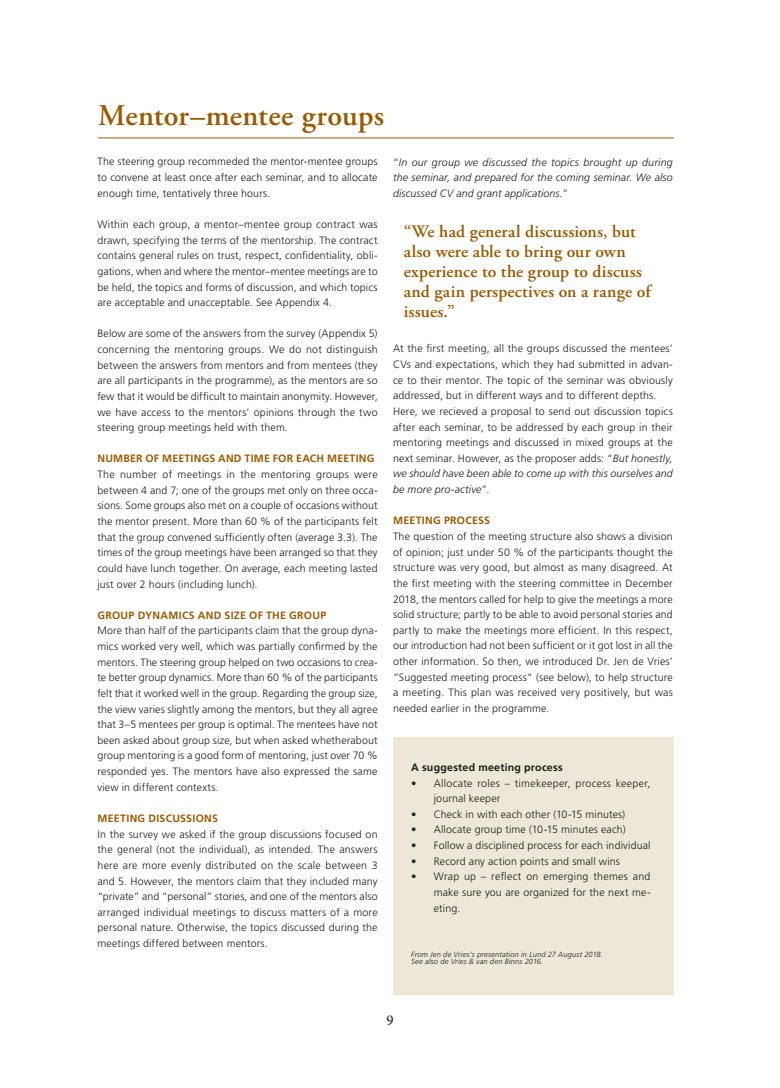
<style>
.page{position:relative;width:780px;height:1088px;background:#fff}
.page>*{position:absolute;margin:0;border:0;box-sizing:border-box;transform-origin:0 0}
.t1{font:600 30px "Adobe Garamond Pro";letter-spacing:.01em;color:#9b5b02}
.t2{font:600 17.5px/20px "Adobe Garamond Pro";letter-spacing:.01em;color:#9b5b02}
.t3{font:15px "Minion Pro";color:#1d1d1b}
.t4{font:300 10.62px/15.6px "Frutiger LT Std";letter-spacing:.015em;color:#1d1d1b;text-align:justify}
.t5{font:italic 300 10.62px/15.6px "Frutiger LT Std";letter-spacing:.01em;color:#1d1d1b;text-align:justify}
.t6{font:700 10.62px "Frutiger LT Std";letter-spacing:.02em;color:#9b5b02}
.t7{font:700 10.62px "Frutiger LT Std";letter-spacing:.02em;color:#1d1d1b}
.t8{font:italic 300 7.5px/7.5px "Frutiger LT Std";letter-spacing:.025em;color:#1d1d1b}
.s1{font-style:normal}
.s2{font-style:italic}
</style>
<div class="page">
<hr style="left:98px;top:137px;width:575px;height:1px;background:#9b5b02">
<div style="left:393px;top:737px;width:280px;height:258px;background:#ece7d7"></div>
<h1 class="t1" style="left:98px;top:99px;width:288px">Mentor–mentee groups</h1>
<p class="t4" style="left:97px;top:154px;width:281px">The steering group recommeded the mentor-mentee groups to convene at least once after each seminar, and to allocate enough time, tentatively three hours.</p>
<p class="t4" style="left:97px;top:217px;width:282px">Within each group, a mentor–mentee group contract was drawn, specifying the terms of the mentorship. The contract contains general rules on trust, respect, confidentiality, obli&shy;gations, when and where the mentor–mentee meetings are to be held, the topics and forms of discussion, and which topics are acceptable and unacceptable. See Appendix 4.</p>
<p class="t4" style="left:97px;top:326px;width:282px">Below are some of the answers from the survey (Appendix 5) concerning the mentoring groups. We do not distinguish between the answers from mentors and from mentees (they are all participants in the programme), as the mentors are so few that it would be difficult to maintain anonymity. However, we have access to the mentors’ opinions through the two steering group meetings held with them.</p>
<p class="t6" style="left:97px;top:452px;width:278px">NUMBER OF MEETINGS AND TIME FOR EACH MEETING</p>
<p class="t4" style="left:97px;top:467px;width:282px">The number of meetings in the mentoring groups were between 4 and 7; one of the groups met only on three occa&shy;sions. Some groups also met on a couple of occasions without the mentor present. More than 60 % of the participants felt that the group convened sufficiently often (average 3.3). The times of the group meetings have been arranged so that they could have lunch together. On average, each meeting lasted just over 2 hours (including lunch).</p>
<p class="t6" style="left:97px;top:609px;width:230px">GROUP DYNAMICS AND SIZE OF THE GROUP</p>
<p class="t4" style="left:97px;top:623px;width:282px">More than half of the participants claim that the group dyna&shy;mics worked very well, which was partially confirmed by the mentors. The steering group helped on two occasions to crea&shy;te better group dynamics. More than 60 % of the participants felt that it worked well in the group. Regarding the group size, the view varies slightly among the mentors, but they all agree that 3–5 mentees per group is optimal. The mentees have not been asked about group size, but when asked whetherabout group mentoring is a good form of mentoring, just over 70 % responded yes. The mentors have also expressed the same view in different contexts.</p>
<p class="t6" style="left:97px;top:812px;width:122px">MEETING DISCUSSIONS</p>
<p class="t4" style="left:97px;top:826px;width:282px">In the survey we asked if the group discussions focused on the general (not the individual), as intended. The answers here are more evenly distributed on the scale between 3 and 5. However, the mentors claim that they included many “private” and “personal” stories, and one of the mentors also arranged individual meetings to discuss matters of a more personal nature. Otherwise, the topics discussed during the meetings differed between mentors.</p>
<p class="t5" style="left:393px;top:154px;width:281px"><span class="s1">“</span>In our group we discussed the topics brought up during the seminar, and prepared for the coming seminar. We also discussed CV and grant applications.<span class="s1">”</span></p>
<h2 class="t2" style="left:403px;top:221px;width:248px">“We had general discussions, but also were able to bring our own experience to the group to discuss and gain perspectives on a range of issues.”</h2>
<p class="t4" style="left:393px;top:341px;width:281px;text-align:left">At the first meeting, all the groups discussed the mentees’ CVs and expectations, which they had submitted in advan&shy;ce to their mentor. The topic of the seminar was obviously addressed, but in different ways and to different depths.<br>Here, we recieved a proposal to send out discussion topics after each seminar, to be addressed by each group in their mentoring meetings and discussed in mixed groups at the next seminar. However, as the proposer adds: “<span class="s2">But honestly, we should have been able to come up with this ourselves and be more pro-active</span>”.</p>
<p class="t6" style="left:393px;top:514px;width:98px">MEETING PROCESS</p>
<p class="t4" style="left:393px;top:529px;width:281px">The question of the meeting structure also shows a division of opinion; just under 50 % of the participants thought the structure was very good, but almost as many disagreed. At the first meeting with the steering committee in December 2018, the mentors called for help to give the meetings a more solid structure; partly to be able to avoid personal stories and partly to make the meetings more efficient. In this respect, our introduction had not been sufficient or it got lost in all the other information. So then, we introduced Dr. Jen de Vries’ “Suggested meeting process” (see below), to help structure a meeting. This plan was received very positively, but was needed earlier in the programme.</p>
<p class="t7" style="left:411px;top:761px;width:153px">A suggested meeting process</p>
<p class="t4" style="left:434px;top:775px;width:218px;text-indent:-23px">• Allocate roles – timekeeper, process keeper, journal keeper</p>
<p class="t4" style="left:411px;top:806px;width:215px">• Check in with each other (10-15 minutes)</p>
<p class="t4" style="left:411px;top:822px;width:216px">• Allocate group time (10-15 minutes each)</p>
<p class="t4" style="left:411px;top:838px;width:241px">• Follow a disciplined process for each individual</p>
<p class="t4" style="left:411px;top:853px;width:210px">• Record any action points and small wins</p>
<p class="t4" style="left:434px;top:869px;width:218px;text-indent:-23px">• Wrap up – reflect on emerging themes and make sure you are organized for the next me&shy;eting.</p>
<p class="t8" style="left:411px;top:950px;width:193px">From Jen de Vries’s presentation in Lund 27 August 2018.<br>See also de Vries &amp; van den Binns 2016.</p>
<h3 class="t3" style="left:386px;top:1010px;width:9px">9</h3>
</div>
